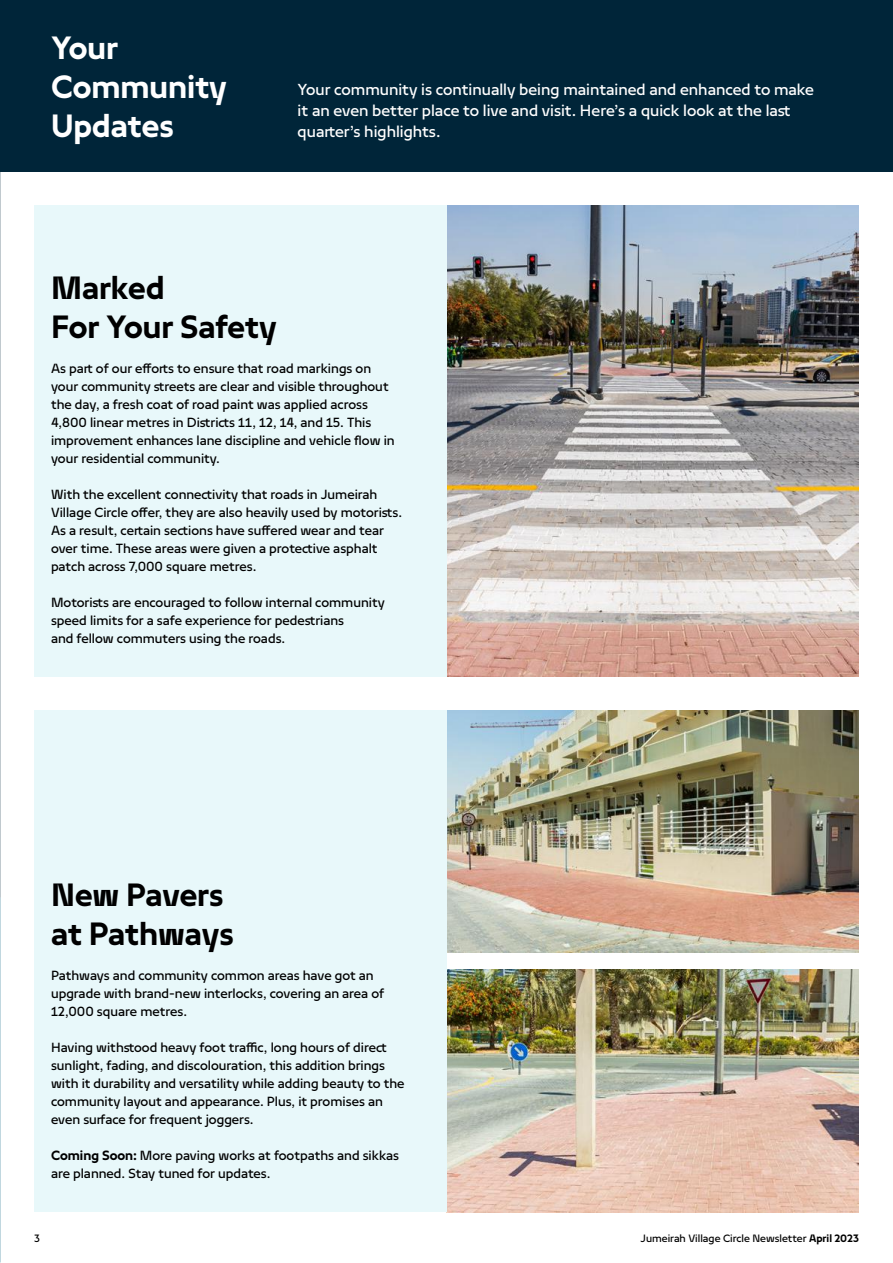
<style>
.page{position:relative;width:893px;height:1263px;background:#fff}
.page>*{position:absolute;margin:0;border:0;box-sizing:border-box;transform-origin:0 0}
.t1{font:700 36px/39px "Nakheel Text";color:#000}
.t2{font:700 36px/39px "Nakheel Text";color:#fff}
.t3{font:18px/21px "Nakheel Text";color:#fff}
.t4{font:15px/18px "Nakheel Text";color:#000}
.t5{font:12px "Nakheel Text";color:#000}
.s1{font-weight:700}
</style>
<div class="page">
<img style="left:446px;top:711px;width:413px;height:242px">
<img style="left:446px;top:205px;width:413px;height:472px">
<img style="left:446px;top:970px;width:413px;height:242px">
<div style="left:34px;top:205px;width:412px;height:472px;background:#e8f8fa"></div>
<div style="left:34px;top:711px;width:412px;height:501px;background:#e8f8fa"></div>
<div style="left:0;top:0;width:893px;height:171px;background:#002539"></div>
<h1 class="t2" style="left:51px;top:28px;width:177px">Your<br>Community<br>Updates</h1>
<p class="t3" style="left:298px;top:79px;width:518px">Your community is continually being maintained and enhanced to make it an even better place to live and visit. Here’s a quick look at the last quarter’s highlights.</p>
<h1 class="t1" style="left:51px;top:268px;width:227px">Marked<br>For Your Safety</h1>
<p class="t4" style="left:51px;top:359px;width:345px">As part of our efforts to ensure that road markings on your community streets are clear and visible throughout the day, a fresh coat of road paint was applied across 4,800 linear metres in Districts 11, 12, 14, and 15. This improvement enhances lane discipline and vehicle flow in your residential community.</p>
<p class="t4" style="left:51px;top:485px;width:353px">With the excellent connectivity that roads in Jumeirah Village Circle offer, they are also heavily used by motorists.<br>As a result, certain sections have suffered wear and tear over time. These areas were given a protective asphalt patch across 7,000 square metres.</p>
<p class="t4" style="left:51px;top:593px;width:335px">Motorists are encouraged to follow internal community speed limits for a safe experience for pedestrians<br>and fellow commuters using the roads.</p>
<h1 class="t1" style="left:51px;top:875px;width:184px">New Pavers at Pathways</h1>
<p class="t4" style="left:51px;top:966px;width:335px">Pathways and community common areas have got an upgrade with brand-new interlocks, covering an area of<br>12,000 square metres.</p>
<p class="t4" style="left:51px;top:1038px;width:355px">Having withstood heavy foot traffic, long hours of direct sunlight, fading, and discolouration, this addition brings with it durability and versatility while adding beauty to the community layout and appearance. Plus, it promises an even surface for frequent joggers.</p>
<p class="t4" style="left:51px;top:1146px;width:349px"><span class="s1">Coming Soon:</span> More paving works at footpaths and sikkas are planned. Stay tuned for updates.</p>
<p class="t5" style="left:34px;top:1230px;width:7px">3</p>
<p class="t5" style="left:641px;top:1230px;width:220px">Jumeirah Village Circle Newsletter <span class="s1">April 2023</span></p>
</div>
